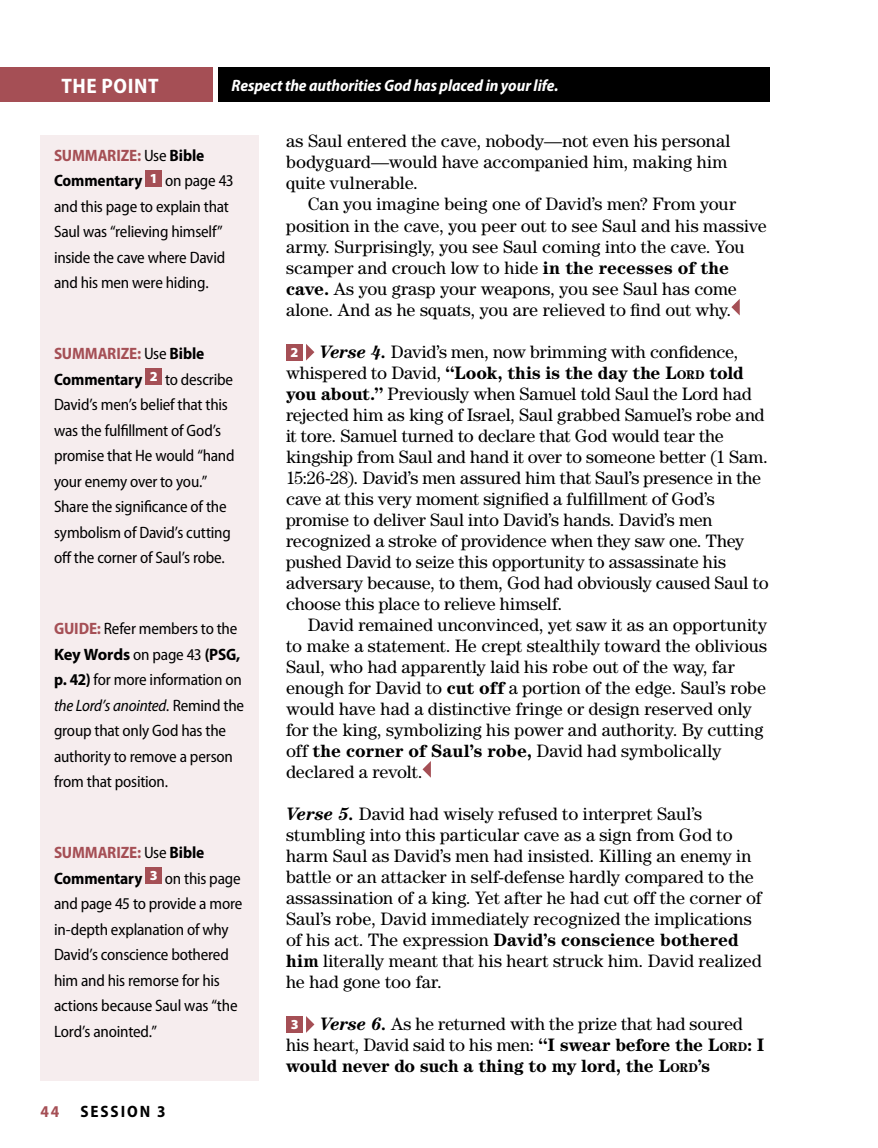
<style>
.page{position:relative;width:878px;height:1148px;background:#fff}
.page>*{position:absolute;margin:0;border:0;box-sizing:border-box;transform-origin:0 0}
.t1{font:700 semi-condensed 21px "Myriad Pro";letter-spacing:.025em;color:#fff}
.t2{font:18px/21px "Century Std";color:#000}
.t3{font:semi-condensed 16.5px/25.5px "Myriad Pro";letter-spacing:-.015em;color:#000}
.t4{font:italic 700 semi-condensed 16.5px "Myriad Pro";letter-spacing:-.005em;color:#fff}
.t5{font:700 semi-condensed 16.5px "Myriad Pro";letter-spacing:.12em;color:#000}
.t6{font:700 semi-condensed 16.5px "Myriad Pro";color:#a54f55}
.s1{font-weight:700;color:#a54f55}
.s2{font-weight:700}
.s3{font-weight:700;font-stretch:normal}
.s4{font-style:italic}
.s5{font-family:"Myriad Pro";font-weight:900;font-size:13.8px;color:#fff}
.s6{font-weight:700;font-style:italic}
.s7{font-weight:700;font-size:12.6px}
</style>
<div class="page">
<div style="left:0;top:68px;width:213px;height:34px;background:#a54f55"></div>
<div style="left:218px;top:68px;width:552px;height:34px;background:#000"></div>
<svg style="left:731px;top:299px;width:8px;height:16px"></svg>
<div style="left:286px;top:344px;width:17px;height:16px;background:#a54f55"></div>
<svg style="left:306px;top:344px;width:8px;height:16px"></svg>
<svg style="left:422px;top:761px;width:9px;height:16px"></svg>
<div style="left:286px;top:1016px;width:17px;height:16px;background:#a54f55"></div>
<svg style="left:306px;top:1016px;width:8px;height:16px"></svg>
<div style="left:40px;top:135px;width:219px;height:945px;background:#f6edee"></div>
<div style="left:145px;top:170px;width:17px;height:16px;background:#a54f55"></div>
<div style="left:145px;top:368px;width:17px;height:17px;background:#a54f55"></div>
<div style="left:145px;top:867px;width:17px;height:16px;background:#a54f55"></div>
<p class="t1" style="left:62px;top:74px;width:98px">THE POINT</p>
<p class="t4" style="left:231px;top:76px;width:328px">Respect the authorities God has placed in your life.</p>
<p class="t3" style="left:54px;top:143px;width:181px"><span class="s1">SUMMARIZE:</span> Use <span class="s2">Bible<br>Commentary</span> <sup>1</sup> on page 43 and this page to explain that<br>Saul was “relieving himself” inside the cave where David and his men were hiding.</p>
<p class="t3" style="left:54px;top:341px;width:182px"><span class="s1">SUMMARIZE:</span> Use <span class="s2">Bible<br>Commentary</span> <sup>2</sup> to describe<br>David’s men’s belief that this was the fulfillment of God’s promise that He would “hand your enemy over to you.”<br>Share the significance of the symbolism of David’s cutting off the corner of Saul’s robe.</p>
<p class="t3" style="left:54px;top:616px;width:192px"><span class="s1">GUIDE:</span> Refer members to the<br><span class="s3">Key Words</span> on page 43 <span class="s2">(PSG, p. 42)</span> for more information on <span class="s4">the Lord’s anointed.</span> Remind the group that only God has the authority to remove a person from that position.</p>
<p class="t3" style="left:54px;top:840px;width:190px"><span class="s1">SUMMARIZE:</span> Use <span class="s2">Bible<br>Commentary</span> <sup>3</sup> on this page and page 45 to provide a more in-depth explanation of why<br>David’s conscience bothered him and his remorse for his actions because Saul was “the<br>Lord’s anointed.”</p>
<p class="t6" style="left:40px;top:1102px;width:20px">44</p>
<p class="t5" style="left:80px;top:1102px;width:87px">Session 3</p>
<p class="t2" style="left:286px;top:130px;width:446px">as Saul entered the cave, nobody—not even his personal bodyguard—would have accompanied him, making him quite vulnerable.</p>
<p class="t2" style="left:286px;top:193px;width:482px;text-indent:22px">Can you imagine being one of David’s men? From your position in the cave, you peer out to see Saul and his massive army. Surprisingly, you see Saul coming into the cave. You scamper and crouch low to hide <span class="s2">in the recesses of the cave.</span> As you grasp your weapons, you see Saul has come alone. And as he squats, you are relieved to find out why.</p>
<p class="t2" style="left:286px;top:340px;width:484px"><span class="s5">2</span> <span class="s6">Verse 4.</span> David’s men, now brimming with confidence, whispered to David, <span class="s2">“Look, this is the day the</span> <span class="s2">L</span><span class="s7">ORD</span> <span class="s2">told you about.”</span> Previously when Samuel told Saul the Lord had rejected him as king of Israel, Saul grabbed Samuel’s robe and it tore. Samuel turned to declare that God would tear the kingship from Saul and hand it over to someone better (1 Sam.<br>15:26-28). David’s men assured him that Saul’s presence in the cave at this very moment signified a fulfillment of God’s promise to deliver Saul into David’s hands. David’s men recognized a stroke of providence when they saw one. They pushed David to seize this opportunity to assassinate his adversary because, to them, God had obviously caused Saul to choose this place to relieve himself.</p>
<p class="t2" style="left:286px;top:614px;width:482px;text-indent:22px">David remained unconvinced, yet saw it as an opportunity to make a statement. He crept stealthily toward the oblivious Saul, who had apparently laid his robe out of the way, far enough for David to <span class="s2">cut off</span> a portion of the edge. Saul’s robe would have had a distinctive fringe or design reserved only for the king, symbolizing his power and authority. By cutting off <span class="s2">the corner of Saul’s robe,</span> David had symbolically declared a revolt.</p>
<p class="t2" style="left:286px;top:802px;width:477px"><span class="s6">Verse 5.</span> David had wisely refused to interpret Saul’s stumbling into this particular cave as a sign from God to harm Saul as David’s men had insisted. Killing an enemy in battle or an attacker in self-defense hardly compared to the assassination of a king. Yet after he had cut off the corner of Saul’s robe, David immediately recognized the implications of his act. The expression <span class="s2">David’s conscience bothered him</span> literally meant that his heart struck him. David realized he had gone too far.</p>
<p class="t2" style="left:286px;top:1012px;width:480px"><span class="s5">3</span> <span class="s6">Verse 6.</span> As he returned with the prize that had soured his heart, David said to his men: <span class="s2">“I swear before the</span> <span class="s2">L</span><span class="s7">ORD</span><span class="s2">: I would never do such a thing to my lord, the</span> <span class="s2">L</span><span class="s7">ORD</span><span class="s2">’s</span></p>
</div>
